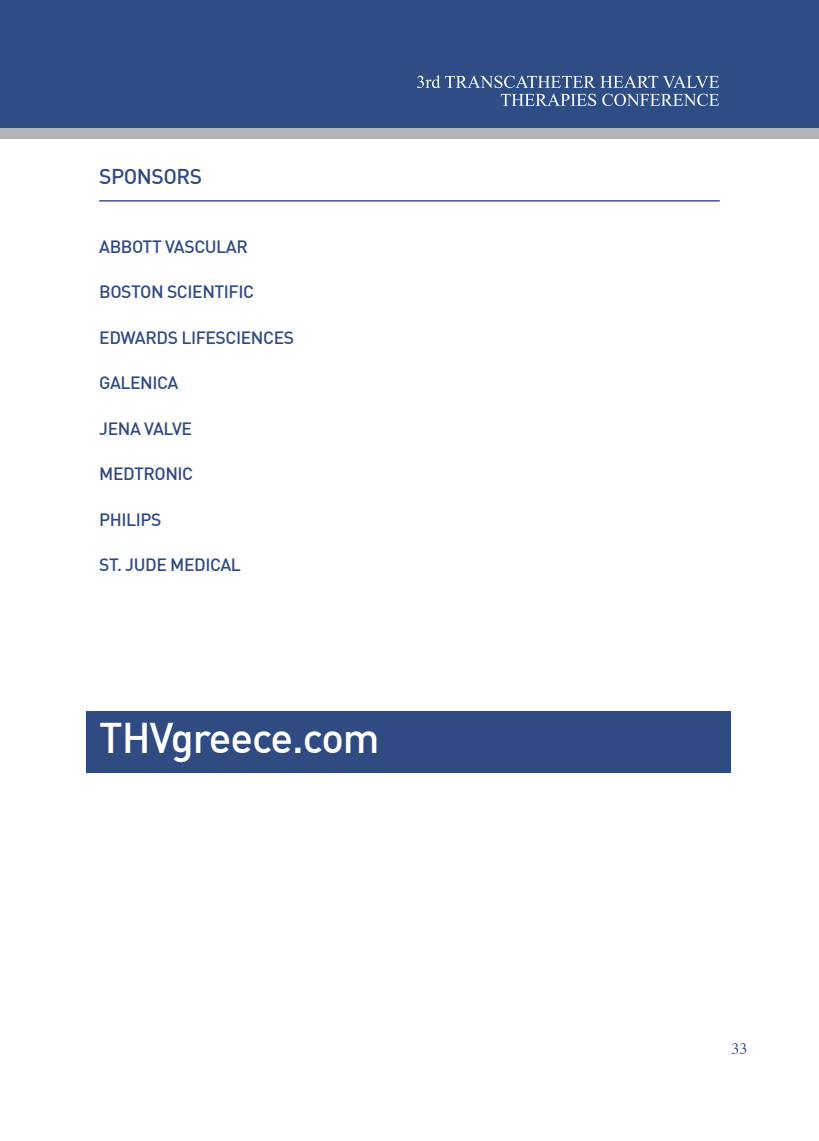
<style>
.page{position:relative;width:819px;height:1141px;background:#fff}
.page>*{position:absolute;margin:0;border:0;box-sizing:border-box;transform-origin:0 0}
.t1{font:500 42px "DIN Greek";letter-spacing:-.025em;color:#fff}
.t2{font:500 21px "DIN Greek";letter-spacing:-.025em;color:#304b82}
.t3{font:500 17.5px "DIN Greek";letter-spacing:-.025em;color:#304b82}
.t4{font:15.75px "Times";color:#304b82}
</style>
<div class="page">
<div style="left:0;top:0;width:819px;height:128px;background:#2e4d84"></div>
<div style="left:0;top:128px;width:819px;height:11px;background:#b1b4b6"></div>
<svg style="left:417px;top:75px;width:302px;height:13px;background:#6077a1"></svg>
<svg style="left:500px;top:94px;width:96px;height:12px"></svg>
<svg style="left:602px;top:94px;width:117px;height:12px"></svg>
<div style="left:87px;top:712px;width:643px;height:61px;background:#304b82"></div>
<hr style="left:99px;top:200px;width:620px;height:1px;background:#3c4f8c">
<p class="t2" style="left:99px;top:164px;width:104px">SPONSORS</p>
<p class="t3" style="left:99px;top:236px;width:150px">ABBOTT VASCULAR</p>
<p class="t3" style="left:99px;top:282px;width:156px">BOSTON SCIENTIFIC</p>
<p class="t3" style="left:99px;top:327px;width:196px">EDWARDS LIFESCIENCES</p>
<p class="t3" style="left:99px;top:373px;width:81px">GALENICA</p>
<p class="t3" style="left:99px;top:418px;width:94px">JENA VALVE</p>
<p class="t3" style="left:99px;top:464px;width:95px">MEDTRONIC</p>
<p class="t3" style="left:99px;top:509px;width:64px">PHILIPS</p>
<p class="t3" style="left:99px;top:555px;width:143px">ST. JUDE MEDICAL</p>
<h1 class="t1" style="left:99px;top:714px;width:282px">THVgreece.com</h1>
<p class="t4" style="left:731px;top:1034px;width:17px">33</p>
</div>
